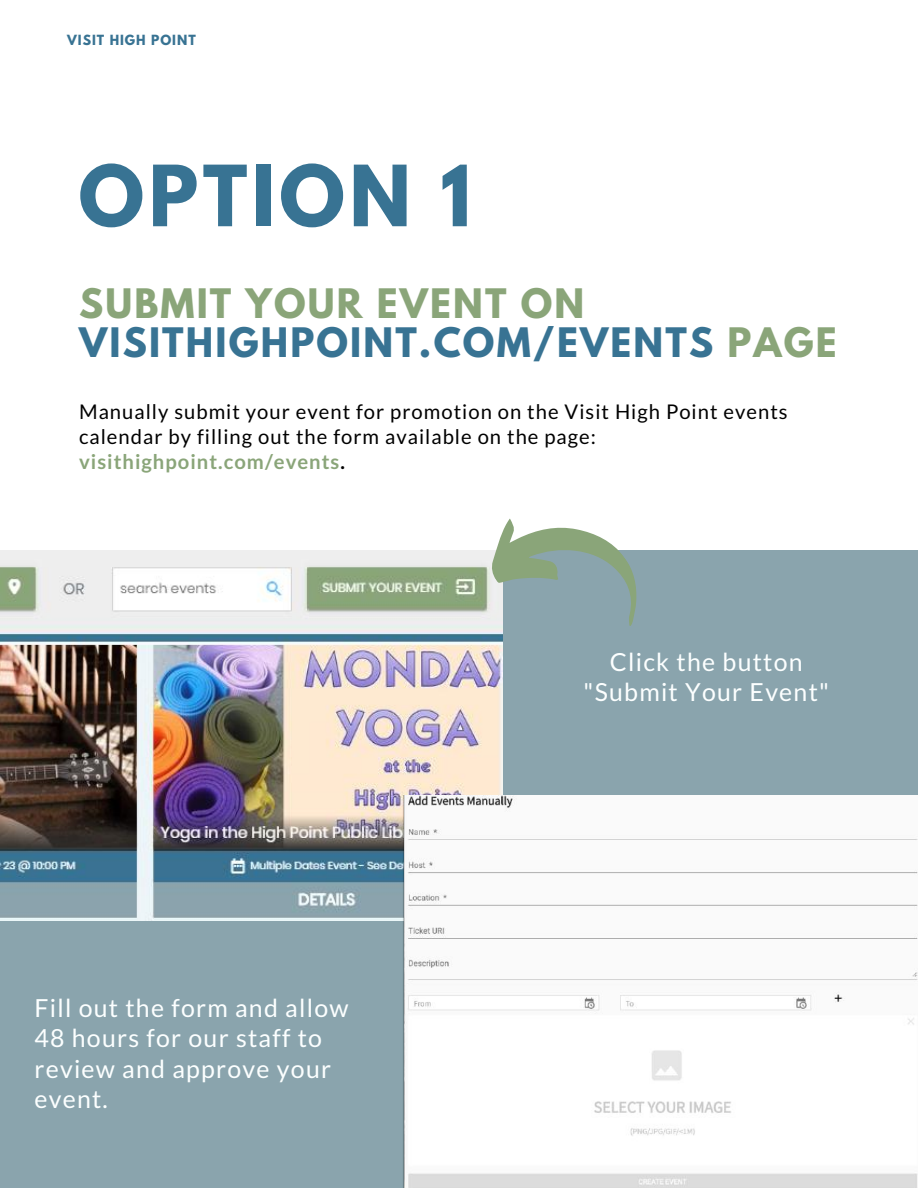
<style>
.page{position:relative;width:918px;height:1188px;background:#fff}
.page>*{position:absolute;margin:0;border:0;box-sizing:border-box;transform-origin:0 0}
.t1{font:700 74.7px "League Spartan";letter-spacing:.06em;color:#387393}
.t2{font:700 36px/39.3px "League Spartan";letter-spacing:.06em;color:#387393}
.t3{font:24.9px/30.3px "Lato";letter-spacing:.05em;color:#fcffff}
.t4{font:20.25px/24.8px "Lato";letter-spacing:.05em;color:#000}
.t5{font:700 12.45px "League Spartan";letter-spacing:.08em;color:#387393}
.s1{color:#8aa579}
.s2{font-weight:700;color:#8aa579}
.s3{font-weight:700}
</style>
<div class="page">
<div style="left:0;top:551px;width:918px;height:348px;background:#8aa4ad"></div>
<div style="left:0;top:890px;width:918px;height:298px;background:#8aa4ad"></div>
<img style="left:0;top:551px;width:502px;height:370px">
<img style="left:401px;top:796px;width:517px;height:392px">
<svg style="left:471px;top:518px;width:188px;height:156px"></svg>
<p class="t5" style="left:67px;top:34px;width:130px">VISIT HIGH POINT</p>
<h1 class="t1" style="left:79px;top:159px;width:394px">OPTION 1</h1>
<h2 class="t2" style="left:79px;top:288px;width:759px"><span class="s1">SUBMIT YOUR EVENT ON<br></span>VISITHIGHPOINT.COM/EVENTS <span class="s1">PAGE</span></h2>
<p class="t4" style="left:79px;top:399px;width:710px">Manually submit your event for promotion on the Visit High Point events calendar by filling out the form available on the page: <span class="s2">visithighpoint.com/events</span><span class="s3">.</span></p>
<p class="t3" style="left:34px;top:992px;width:316px">Fill out the form and allow<br>48 hours for our staff to review and approve your event.</p>
<p class="t3" style="left:584px;top:646px;width:247px;text-align:center">Click the button "Submit Your Event"</p>
</div>
